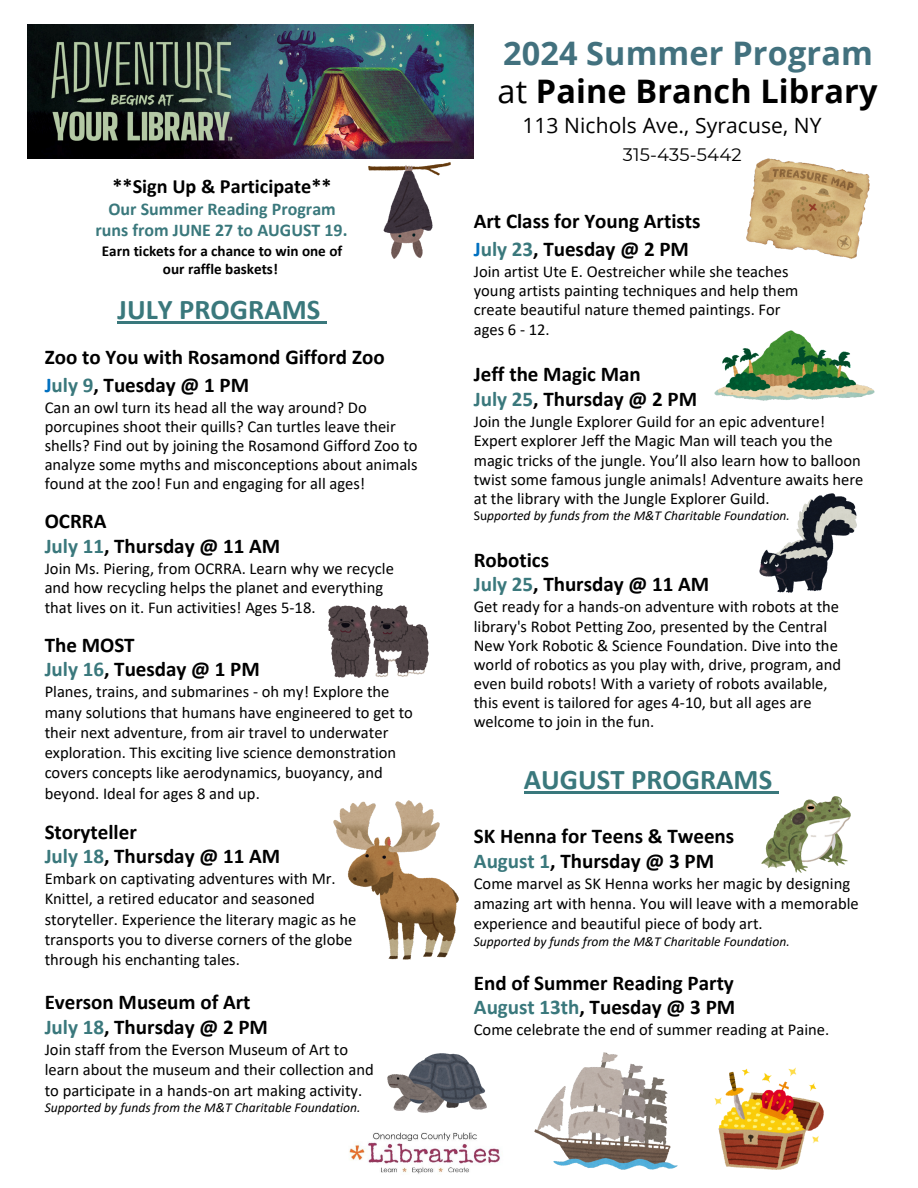
<style>
.page{position:relative;width:918px;height:1188px;background:#fff}
.page>*{position:absolute;margin:0;border:0;box-sizing:border-box;transform-origin:0 0}
.t1{font:700 32.4px/38.2px "Open Sans";letter-spacing:.005em;color:#000}
.t2{font:700 28.65px "Calibri";color:#3a787c}
.t3{font:700 21px/24.8px "Calibri";color:#000}
.t4{font:21px "Open Sans";letter-spacing:.005em;color:#000}
.t5{font:700 20.25px "Calibri";color:#000}
.t6{font:700 18px/21.3px "Calibri";color:#3a787c;text-align:center}
.t7{font:18px "Montserrat";letter-spacing:.01em;color:#000}
.t8{font:16.5px/20.2px "Calibri";color:#000}
.t9{font:700 15.15px/18.6px "Calibri";color:#000;text-align:center}
.t10{font:italic 13.5px "Calibri";color:#000}
.s1{color:#0070c0}
.s2{color:#3a787c}
.s3{color:#42717e}
.s4{font-weight:400}
.s5{font-style:normal}
</style>
<div class="page">
<img style="left:349px;top:1132px;width:151px;height:42px">
<img style="left:28px;top:25px;width:445px;height:134px">
<img style="left:334px;top:801px;width:125px;height:158px">
<img style="left:746px;top:159px;width:124px;height:100px">
<img style="left:535px;top:1052px;width:143px;height:117px">
<img style="left:328px;top:605px;width:101px;height:72px">
<img style="left:369px;top:163px;width:82px;height:96px">
<img style="left:714px;top:1068px;width:109px;height:101px">
<img style="left:761px;top:796px;width:89px;height:77px">
<img style="left:714px;top:330px;width:160px;height:70px">
<img style="left:388px;top:1053px;width:99px;height:60px">
<img style="left:760px;top:493px;width:96px;height:99px">
<hr style="left:118px;top:321px;width:203px;height:3px;background:#3a787c">
<svg style="left:321px;top:321px;width:6px;height:3px"></svg>
<hr style="left:524px;top:791px;width:248px;height:3px;background:#3a787c">
<svg style="left:772px;top:791px;width:7px;height:3px"></svg>
<p class="t5" style="left:113px;top:178px;width:221px">**Sign Up &amp; Participate**</p>
<p class="t6" style="left:96px;top:200px;width:254px">Our Summer Reading Program runs from JUNE 27 to AUGUST 19.</p>
<h3 class="t9" style="left:102px;top:242px;width:242px">Earn tickets for a chance to win one of our raffle baskets!</h3>
<h3 class="t2" style="left:118px;top:298px;width:204px">JULY PROGRAMS</h3>
<h6 class="t3" style="left:45px;top:344px;width:341px;line-height:28.2px">Zoo to You with Rosamond Gifford Zoo<br><span class="s1">J</span><span class="s2">uly 9</span>, Tuesday @ 1 PM</h6>
<p class="t8" style="left:45px;top:399px;width:375px;line-height:19px">Can an owl turn its head all the way around? Do porcupines shoot their quills? Can turtles leave their shells? Find out by joining the Rosamond Gifford Zoo to analyze some myths and misconceptions about animals found at the zoo! Fun and engaging for all ages!</p>
<h3 class="t3" style="left:45px;top:511px;width:237px">OCRRA<br><span class="s2">July 11</span>, Thursday @ 11 AM</h3>
<h6 class="t8" style="left:45px;top:561px;width:351px;line-height:19.2px">Join Ms. Piering, from OCRRA. Learn why we recycle and how recycling helps the planet and everything that lives on it. Fun activities! Ages 5-18.</h6>
<p class="t3" style="left:45px;top:634px;width:217px">The MOST<br><span class="s2">July 16</span>, Tuesday @ 1 PM</p>
<h3 class="t8" style="left:45px;top:683px;width:370px">Planes, trains, and submarines - oh my! Explore the many solutions that humans have engineered to get to their next adventure, from air travel to underwater exploration. This exciting live science demonstration covers concepts like aerodynamics, buoyancy, and beyond. Ideal for ages 8 and up.</h3>
<h6 class="t3" style="left:45px;top:821px;width:237px">Storyteller<br><span class="s2">July 18</span>, Thursday @ 11 AM</h6>
<p class="t8" style="left:45px;top:870px;width:313px">Embark on captivating adventures with Mr.<br>Knittel, a retired educator and seasoned storyteller. Experience the literary magic as he transports you to diverse corners of the globe through his enchanting tales.</p>
<h6 class="t3" style="left:45px;top:992px;width:225px">Everson Museum of Art<br><span class="s2">July 18</span>, Thursday @ 2 PM</h6>
<h2 class="t8" style="left:45px;top:1041px;width:331px">Join staff from the Everson Museum of Art to learn about the museum and their collection and to participate in a hands-on art making activity.</h2>
<h2 class="t10" style="left:45px;top:1102px;width:317px">Supported by funds from the M&amp;T Charitable Foundation.</h2>
<h6 class="t1" style="left:497px;top:33px;width:382px"><span class="s3">2024 Summer Program </span><span class="s4">at</span> Paine Branch Library</h6>
<h1 class="t4" style="left:522px;top:110px;width:301px">113 Nichols Ave., Syracuse, NY</h1>
<h4 class="t7" style="left:623px;top:143px;width:120px">315-435-5442</h4>
<p class="t3" style="left:474px;top:209px;width:228px;line-height:28.2px">Art Class for Young Artists<br><span class="s1">J</span><span class="s2">uly 23</span>, Tuesday @ 2 PM</p>
<p class="t8" style="left:474px;top:263px;width:326px;line-height:19.2px">Join artist Ute E. Oestreicher while she teaches young artists painting techniques and help them create beautiful nature themed paintings. For ages 6 - 12.</p>
<h3 class="t3" style="left:474px;top:364px;width:225px">Jeff the Magic Man<br><span class="s2">July 25</span>, Thursday @ 2 PM</h3>
<h6 class="t8" style="left:474px;top:414px;width:391px;line-height:19px">Join the Jungle Explorer Guild for an epic adventure!<br>Expert explorer Jeff the Magic Man will teach you the magic tricks of the jungle. You’ll also learn how to balloon twist some famous jungle animals! Adventure awaits here at the library with the Jungle Explorer Guild.</h6>
<h6 class="t10" style="left:474px;top:509px;width:318px"><span class="s5">Su</span>pported by funds from the M&amp;T Charitable Foundation.</h6>
<h6 class="t3" style="left:474px;top:549px;width:237px">Robotics<br><span class="s2">July 25</span>, Thursday @ 11 AM</h6>
<h3 class="t8" style="left:474px;top:599px;width:369px;line-height:19.2px">Get ready for a hands-on adventure with robots at the library's Robot Petting Zoo, presented by the Central New York Robotic &amp; Science Foundation. Dive into the world of robotics as you play with, drive, program, and even build robots! With a variety of robots available, this event is tailored for ages 4-10, but all ages are welcome to join in the fun.</h3>
<p class="t2" style="left:524px;top:768px;width:250px">AUGUST PROGRAMS</p>
<h6 class="t3" style="left:474px;top:826px;width:262px">SK Henna for Teens &amp; Tweens<br><span class="s2">August 1</span>, Thursday @ 3 PM</h6>
<h3 class="t8" style="left:474px;top:875px;width:386px">Come marvel as SK Henna works her magic by designing amazing art with henna. You will leave with a memorable experience and beautiful piece of body art.</h3>
<h3 class="t10" style="left:474px;top:936px;width:317px">Supported by funds from the M&amp;T Charitable Foundation.</h3>
<p class="t3" style="left:474px;top:972px;width:263px">End of Summer Reading Party<br><span class="s2">August 13th</span>, Tuesday @ 3 PM</p>
<p class="t8" style="left:474px;top:1021px;width:357px">Come celebrate the end of summer reading at Paine.</p>
</div>
